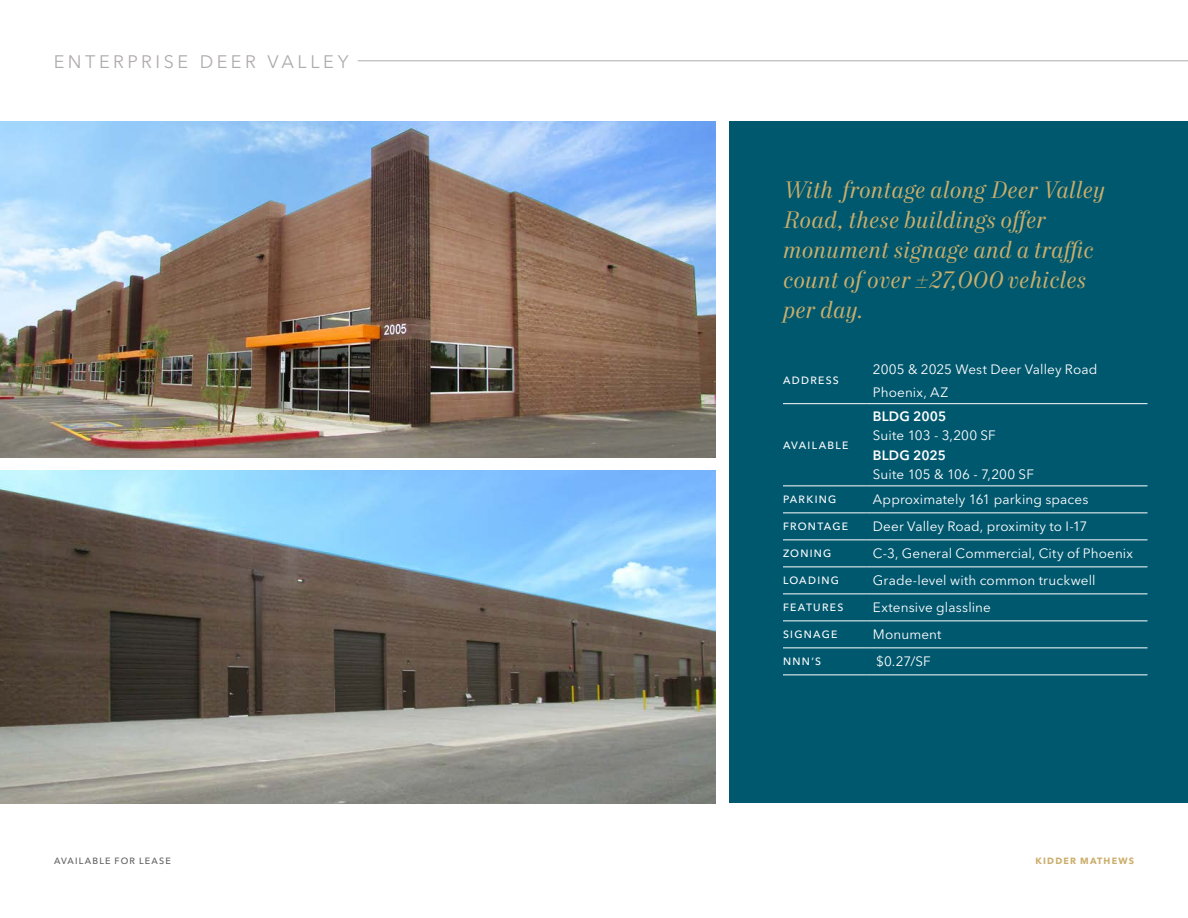
<style>
.page{position:relative;width:1188px;height:918px;background:#fff}
.page>*{position:absolute;margin:0;border:0;box-sizing:border-box;transform-origin:0 0}
.Callout_Text_-_Italics_-_Gold_2023{font:italic 24px/30px "Mort Modern 08";letter-spacing:.01em;color:#cbae6b}
.t1{font:18px "Avenir Next LT Pro";letter-spacing:.2em;color:#afabac}
.Table_Input_-_White_2023{font:13.5px/19.5px "Avenir Next LT Pro";letter-spacing:.01em;color:#fff}
.Table_Column_1_All_Caps_-_White_2023{font:500 10.5px "Avenir Next LT Pro";letter-spacing:.125em;color:#fff}
.t2{font:500 9px "Avenir Next LT Pro";letter-spacing:.13em;color:#5e5d5d}
.t3{font:700 9px "Avenir Next LT Pro";letter-spacing:.13em;color:#cbae6b}
.s1{font-weight:600}
</style>
<div class="page">
<div style="left:729px;top:122px;width:459px;height:681px;background:#00586f"></div>
<img style="left:0;top:122px;width:716px;height:335px">
<hr style="left:783px;top:513px;width:83px;height:1px;background:#fff">
<hr style="left:866px;top:513px;width:282px;height:1px;background:#fff">
<hr style="left:783px;top:540px;width:83px;height:1px;background:#fff">
<hr style="left:866px;top:540px;width:282px;height:1px;background:#fff">
<hr style="left:783px;top:567px;width:83px;height:1px;background:#fff">
<hr style="left:866px;top:567px;width:282px;height:1px;background:#fff">
<hr style="left:783px;top:594px;width:83px;height:1px;background:#fff">
<hr style="left:866px;top:594px;width:282px;height:1px;background:#fff">
<hr style="left:783px;top:621px;width:83px;height:1px;background:#fff">
<hr style="left:866px;top:621px;width:282px;height:1px;background:#fff">
<hr style="left:783px;top:648px;width:83px;height:1px;background:#fff">
<hr style="left:866px;top:648px;width:282px;height:1px;background:#fff">
<hr style="left:783px;top:675px;width:83px;height:1px;background:#fff">
<hr style="left:866px;top:675px;width:282px;height:1px;background:#fff">
<hr style="left:783px;top:403px;width:83px;height:1px;background:#fff">
<hr style="left:866px;top:403px;width:282px;height:1px;background:#fff">
<hr style="left:783px;top:486px;width:83px;height:1px;background:#fff">
<hr style="left:866px;top:486px;width:282px;height:1px;background:#fff">
<img style="left:0;top:471px;width:716px;height:332px">
<hr style="left:358px;top:60px;width:830px;height:1px;background:#afabac">
<h2 class="t1" style="left:54px;top:51px;width:297px">ENTERPRISE DEER VALLEY</h2>
<p class="Callout_Text_-_Italics_-_Gold_2023" style="left:783px;top:177px;width:323px">With frontage along Deer Valley<br>Road, these buildings offer monument signage and a traffic count of over ±27,000 vehicles per day.</p>
<p class="Table_Column_1_All_Caps_-_White_2023" style="left:783px;top:374px;width:57px">ADDRESS</p>
<p class="Table_Column_1_All_Caps_-_White_2023" style="left:783px;top:439px;width:67px">AVAILABLE</p>
<p class="Table_Input_-_White_2023" style="left:873px;top:359px;width:226px">2005 &amp; 2025 West Deer Valley Road</p>
<p class="Table_Input_-_White_2023" style="left:873px;top:382px;width:77px">Phoenix, AZ</p>
<p class="Table_Input_-_White_2023" style="left:873px;top:406px;width:163px"><span class="s1">BLDG 2005<br></span>Suite 103 - 3,200 SF<br><span class="s1">BLDG 2025<br></span>Suite 105 &amp; 106 - 7,200 SF</p>
<p class="Table_Column_1_All_Caps_-_White_2023" style="left:783px;top:493px;width:55px">PARKING</p>
<p class="Table_Input_-_White_2023" style="left:873px;top:490px;width:217px">Approximately 161 parking spaces</p>
<p class="Table_Column_1_All_Caps_-_White_2023" style="left:783px;top:520px;width:67px">FRONTAGE</p>
<p class="Table_Input_-_White_2023" style="left:873px;top:517px;width:216px">Deer Valley Road, proximity to I-17</p>
<p class="Table_Column_1_All_Caps_-_White_2023" style="left:783px;top:547px;width:50px">ZONING</p>
<p class="Table_Input_-_White_2023" style="left:873px;top:544px;width:262px">C-3, General Commercial, City of Phoenix</p>
<p class="Table_Column_1_All_Caps_-_White_2023" style="left:783px;top:574px;width:58px">LOADING</p>
<p class="Table_Input_-_White_2023" style="left:873px;top:571px;width:224px">Grade-level with common truckwell</p>
<p class="Table_Column_1_All_Caps_-_White_2023" style="left:783px;top:601px;width:62px">FEATURES</p>
<p class="Table_Input_-_White_2023" style="left:873px;top:598px;width:120px">Extensive glassline</p>
<p class="Table_Column_1_All_Caps_-_White_2023" style="left:783px;top:628px;width:56px">SIGNAGE</p>
<p class="Table_Input_-_White_2023" style="left:873px;top:625px;width:70px">Monument</p>
<p class="Table_Column_1_All_Caps_-_White_2023" style="left:783px;top:655px;width:40px">NNN’S</p>
<p class="Table_Input_-_White_2023" style="left:876px;top:652px;width:56px">$0.27/SF</p>
<p class="t2" style="left:54px;top:855px;width:118px">AVAILABLE FOR LEASE</p>
<p class="t3" style="left:1036px;top:855px;width:100px">KIDDER MATHEWS</p>
</div>
